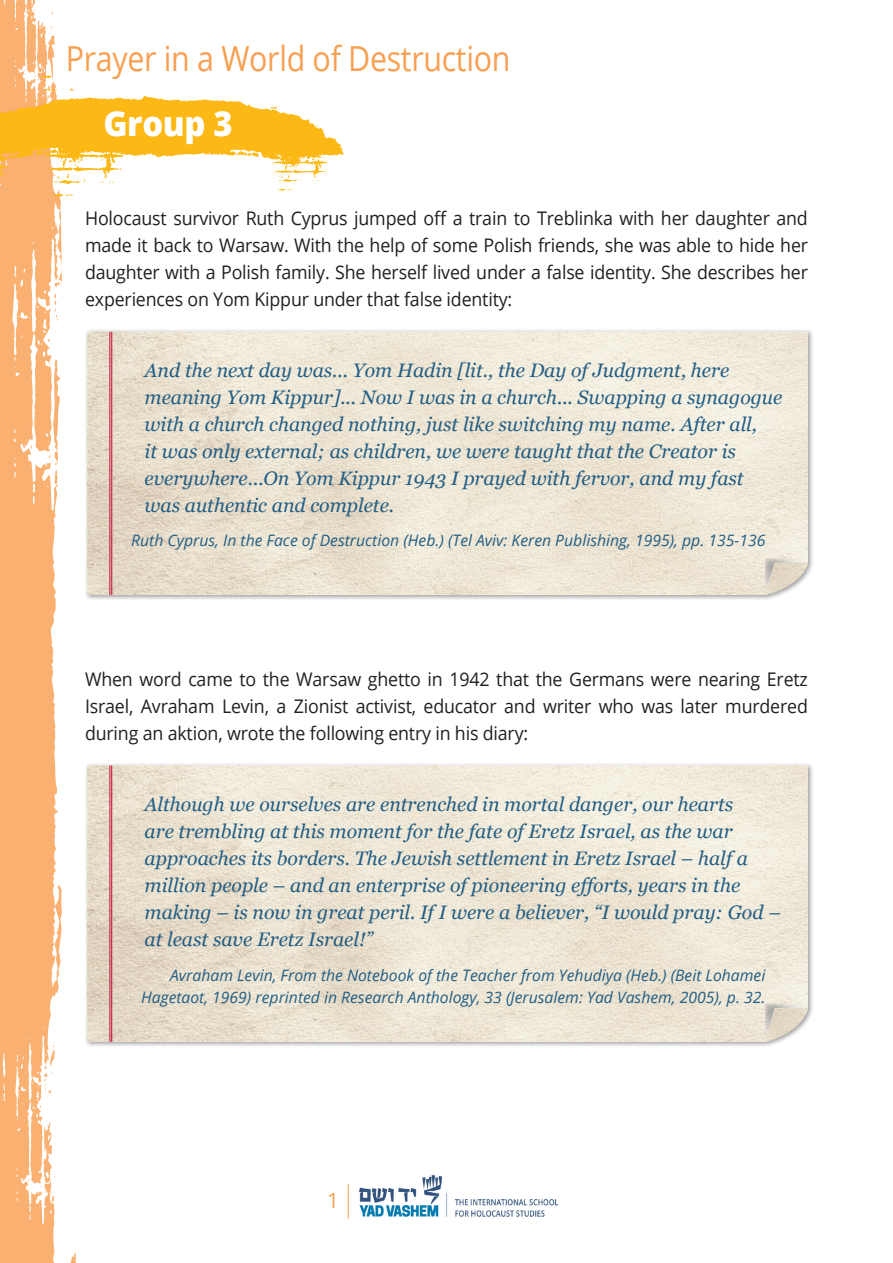
<style>
.page{position:relative;width:893px;height:1263px;background:#fff}
.page>*{position:absolute;margin:0;border:0;box-sizing:border-box;transform-origin:0 0}
.טקסט_לדפי_עבודה{font:34.5px "Open Sans";letter-spacing:-.01em;color:#f89f51;scale:.88 1}
.טקסט_לדפי_עבודה-2{font:800 34.5px "Open Sans";letter-spacing:-.01em;color:#fff;scale:.95 1}
.t1{font:21px "Open Sans";color:#f89f51}
.ציטוטים_italic{font:italic 19.5px/27px "Georgia";color:#235e84}
.טקסט_לדפי_עבודה-3{font:18.75px/27px "Open Sans";letter-spacing:-.01em;color:#231f20;text-align:justify;scale:.95 1}
.סוף_ציטוט{font:italic 15.75px/22.5px "Open Sans";color:#235e84;text-align:right}
</style>
<div class="page">
<div style="left:0;top:511px;width:26px;height:752px;background:#f9b070"></div>
<svg style="left:26px;top:511px;width:50px;height:752px;fill:#f9b070"></svg>
<svg style="left:0;top:231px;width:62px;height:280px;fill:#f9b070"></svg>
<svg style="left:3px;top:992px;width:73px;height:232px"></svg>
<img style="left:359px;top:1175px;width:200px;height:42px">
<hr style="left:348px;top:1184px;width:1px;height:34px;background:#f89f51">
<div style="left:84px;top:328px;width:730px;height:273px;background:#231f20;opacity:.43"></div>
<img style="left:87px;top:332px;width:721px;height:263px">
<svg style="left:765px;top:558px;width:43px;height:5px"></svg>
<img style="left:765px;top:563px;width:43px;height:32px">
<hr style="left:111px;top:332px;width:1px;height:263px;background:#c00a38">
<hr style="left:110px;top:332px;width:1px;height:263px;background:#c00a38">
<div style="left:84px;top:762px;width:730px;height:286px;background:#231f20;opacity:.43"></div>
<img style="left:87px;top:765px;width:721px;height:277px">
<svg style="left:765px;top:1003px;width:43px;height:5px"></svg>
<img style="left:765px;top:1008px;width:43px;height:34px">
<hr style="left:111px;top:765px;width:1px;height:277px;background:#c00a38">
<hr style="left:110px;top:765px;width:1px;height:277px;background:#c00a38">
<svg style="left:0;top:0;width:344px;height:231px"></svg>
<p class="טקסט_לדפי_עבודה" style="left:66px;top:35px;width:507px">Prayer in a World of Destruction</p>
<p class="טקסט_לדפי_עבודה-2" style="left:103px;top:97px;width:138px">Group 3</p>
<p class="טקסט_לדפי_עבודה-3" style="left:85px;top:204px;width:763px">Holocaust survivor Ruth Cyprus jumped off a train to Treblinka with her daughter and made it back to Warsaw. With the help of some Polish friends, she was able to hide her daughter with a Polish family. She herself lived under a false identity. She describes her experiences on Yom Kippur under that false identity:</p>
<p class="ציטוטים_italic" style="left:145px;top:356px;width:639px">And the next day was... Yom Hadin [lit., the Day of Judgment, here meaning Yom Kippur]... Now I was in a church... Swapping a synagogue with a church changed nothing, just like switching my name. After all,<br>it was only external; as children, we were taught that the Creator is everywhere...On Yom Kippur 1943 I prayed with fervor, and my fast was authentic and complete.</p>
<p class="סוף_ציטוט" style="left:131px;top:529px;width:636px">Ruth Cyprus, In the Face of Destruction (Heb.) (Tel Aviv: Keren Publishing, 1995), pp. 135-136</p>
<p class="טקסט_לדפי_עבודה-3" style="left:85px;top:665px;width:762px">When word came to the Warsaw ghetto in 1942 that the Germans were nearing Eretz Israel, Avraham Levin, a Zionist activist, educator and writer who was later murdered during an aktion, wrote the following entry in his diary:</p>
<p class="ציטוטים_italic" style="left:145px;top:790px;width:638px">Although we ourselves are entrenched in mortal danger, our hearts<br>are trembling at this moment for the fate of Eretz Israel, as the war approaches its borders. The Jewish settlement in Eretz Israel – half a million people – and an enterprise of pioneering efforts, years in the making – is now in great peril. If I were a believer, “I would pray: God – at least save Eretz Israel!”</p>
<p class="סוף_ציטוט" style="left:141px;top:963px;width:626px">Avraham Levin, From the Notebook of the Teacher from Yehudiya (Heb.) (Beit Lohamei<br>Hagetaot, 1969) reprinted in Research Anthology, 33 (Jerusalem: Yad Vashem, 2005), p. 32.</p>
<p class="t1" style="left:327px;top:1186px;width:14px">1</p>
</div>
